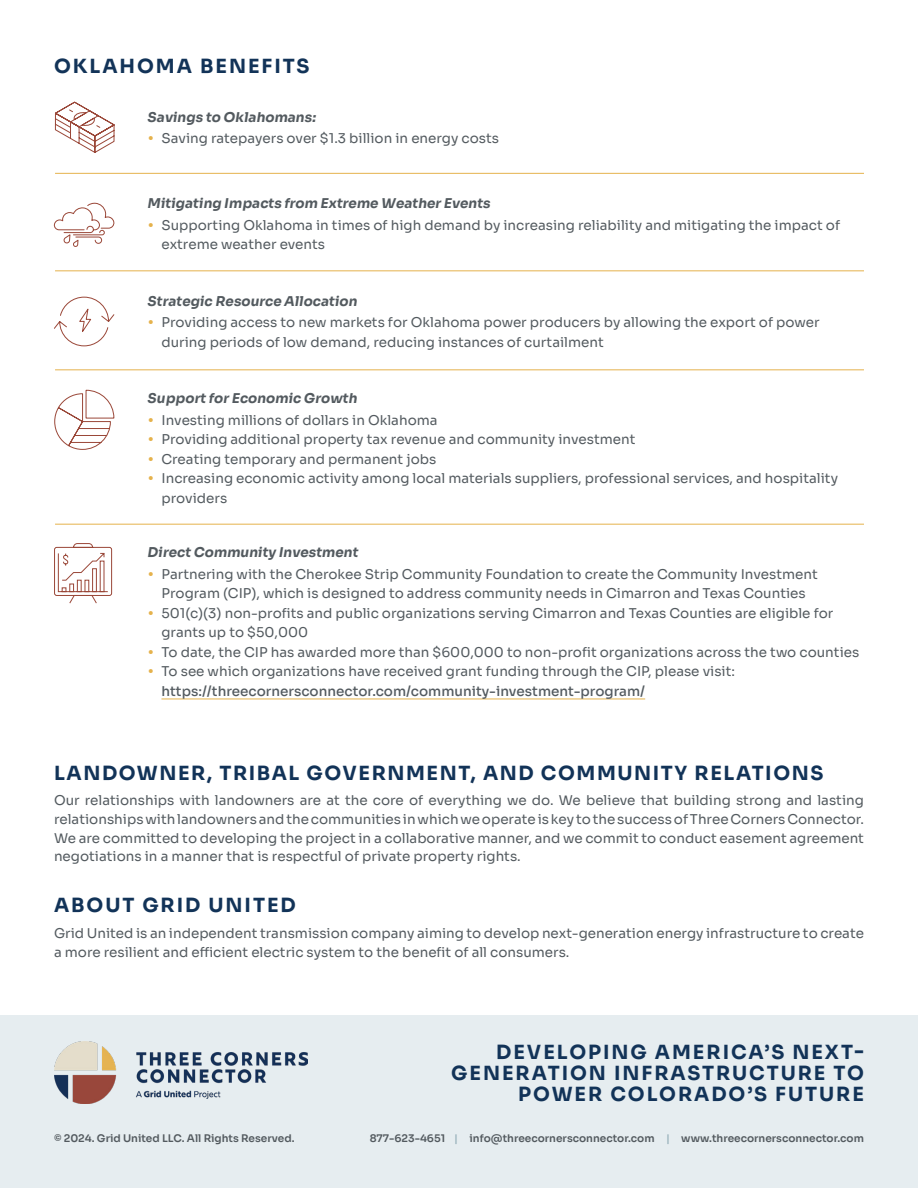
<style>
.page{position:relative;width:918px;height:1188px;background:#fff}
.page>*{position:absolute;margin:0;border:0;box-sizing:border-box;transform-origin:0 0}
.headings{font:700 19.5px/21px "Sora";letter-spacing:.1em;color:#123358;text-align:right}
.headings-2{font:700 19.5px "Sora";letter-spacing:.08em;color:#123358}
.body_left{font:13.5px/19.5px "Sora";color:#535a5f}
.subheadings{font:italic 700 13.5px "Sora";color:#535a5f}
.t1{font:600 10.5px "Sora";color:#535a5f}
.s1{font-weight:500}
.s2{color:#9bb4bd}
</style>
<div class="page">
<div style="left:0;top:1015px;width:918px;height:173px;background:#e6edf0"></div>
<img style="left:54px;top:1041px;width:253px;height:62px">
<hr style="left:161px;top:699px;width:484px;height:1px;background:#e5b24c">
<svg style="left:54px;top:101px;width:61px;height:52px"></svg>
<svg style="left:54px;top:390px;width:61px;height:60px"></svg>
<svg style="left:54px;top:543px;width:58px;height:61px"></svg>
<svg style="left:54px;top:296px;width:61px;height:51px"></svg>
<svg style="left:54px;top:203px;width:61px;height:44px"></svg>
<hr style="left:55px;top:173px;width:809px;height:1px;background:#e5b24c">
<hr style="left:55px;top:271px;width:809px;height:1px;background:#e5b24c">
<hr style="left:55px;top:370px;width:809px;height:1px;background:#e5b24c">
<hr style="left:55px;top:524px;width:809px;height:1px;background:#e5b24c">
<p class="headings" style="left:54px;top:54px;width:257px">OKLAHOMA BENEFITS</p>
<p class="subheadings" style="left:148px;top:106px;width:170px">Savings to Oklahomans:</p>
<p class="body_left" style="left:161px;top:128px;width:339px">Saving ratepayers over $1.3 billion in energy costs</p>
<p class="subheadings" style="left:148px;top:192px;width:344px">Mitigating Impacts from Extreme Weather Events</p>
<p class="body_left" style="left:161px;top:214px;width:680px">Supporting Oklahoma in times of high demand by increasing reliability and mitigating the impact of extreme weather events</p>
<p class="subheadings" style="left:148px;top:289px;width:211px">Strategic Resource Allocation</p>
<p class="body_left" style="left:161px;top:311px;width:660px">Providing access to new markets for Oklahoma power producers by allowing the export of power during periods of low demand, reducing instances of curtailment</p>
<p class="subheadings" style="left:148px;top:387px;width:211px">Support for Economic Growth</p>
<p class="body_left" style="left:161px;top:409px;width:278px">Investing millions of dollars in Oklahoma</p>
<p class="body_left" style="left:161px;top:428px;width:476px">Providing additional property tax revenue and community investment</p>
<p class="body_left" style="left:161px;top:448px;width:276px">Creating temporary and permanent jobs</p>
<p class="body_left" style="left:161px;top:467px;width:678px">Increasing economic activity among local materials suppliers, professional services, and hospitality providers</p>
<p class="subheadings" style="left:148px;top:541px;width:212px">Direct Community Investment</p>
<p class="body_left" style="left:161px;top:563px;width:658px">Partnering with the Cherokee Strip Community Foundation to create the Community Investment<br>Program (CIP), which is designed to address community needs in Cimarron and Texas Counties</p>
<p class="body_left" style="left:161px;top:602px;width:673px">501(c)(3) non-profits and public organizations serving Cimarron and Texas Counties are eligible for grants up to $50,000</p>
<p class="body_left" style="left:161px;top:641px;width:699px">To date, the CIP has awarded more than $600,000 to non-profit organizations across the two counties</p>
<p class="body_left" style="left:161px;top:661px;width:575px">To see which organizations have received grant funding through the CIP, please visit: <span class="s1">https://threecornersconnector.com/community-investment-program/</span></p>
<p class="headings-2" style="left:54px;top:756px;width:771px">LANDOWNER, TRIBAL GOVERNMENT, AND COMMUNITY RELATIONS</p>
<p class="body_left" style="left:54px;top:790px;width:812px;line-height:18.8px;text-align:justify">Our relationships with landowners are at the core of everything we do. We believe that building strong and lasting relationships with landowners and the communities in which we operate is key to the success of Three Corners Connector.<br>We are committed to developing the project in a collaborative manner, and we commit to conduct easement agreement negotiations in a manner that is respectful of private property rights.</p>
<p class="headings" style="left:54px;top:893px;width:243px">ABOUT GRID UNITED</p>
<p class="body_left" style="left:54px;top:922px;width:811px;line-height:18.8px">Grid United is an independent transmission company aiming to develop next-generation energy infrastructure to create a more resilient and efficient electric system to the benefit of all consumers.</p>
<h1 class="headings" style="left:451px;top:1040px;width:414px">DEVELOPING AMERICA’S NEXT-<br>GENERATION INFRASTRUCTURE TO<br>POWER COLORADO’S FUTURE</h1>
<p class="t1" style="left:54px;top:1129px;width:242px">© 2024. Grid United LLC. All Rights Reserved.</p>
<p class="t1" style="left:370px;top:1129px;width:496px">877-623-4651 <span class="s2">|</span> info@threecornersconnector.com <span class="s2">|</span> www.threecornersconnector.com</p>
</div>
